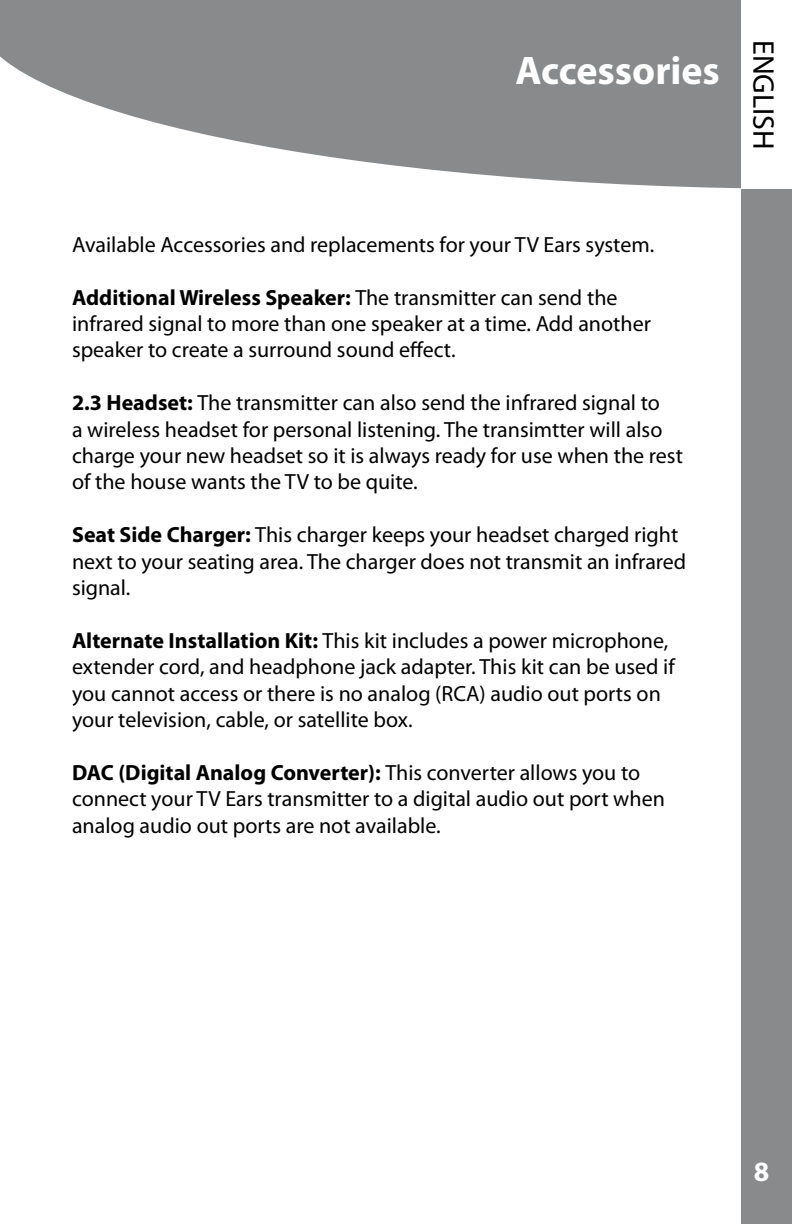
<style>
.page{position:relative;width:792px;height:1224px;background:#fff}
.page>*{position:absolute;margin:0;border:0;box-sizing:border-box;transform-origin:0 0}
.t1{font:700 40px "Myriad Pro";color:#fff}
.t2{font:30px "Myriad Pro";color:#000}
.t3{font:700 28px "Myriad Pro";color:#fff}
.t4{font:22px/26.4px "Myriad Pro";color:#000}
.s1{font-weight:700}
</style>
<div class="page">
<svg style="left:0;top:0;width:741px;height:189px;fill:#888a8c"></svg>
<div style="left:741px;top:0;width:51px;height:1224px;background:#888a8c"></div>
<div style="left:741px;top:0;width:51px;height:189px;background:#fff"></div>
<h1 class="t1" style="left:516px;top:44px;width:206px">Accessories</h1>
<h2 class="t2" style="left:782px;top:40px;width:111px;rotate:90deg">ENGLISH</h2>
<p class="t4" style="left:72px;top:231px;width:584px">Available Accessories and replacements for your TV Ears system.</p>
<p class="t4" style="left:72px;top:284px;width:580px"><span class="s1">Additional Wireless Speaker:</span> The transmitter can send the infrared signal to more than one speaker at a time. Add another speaker to create a surround sound effect.</p>
<p class="t4" style="left:72px;top:389px;width:612px"><span class="s1">2.3 Headset:</span> The transmitter can also send the infrared signal to<br>a wireless headset for personal listening. The transimtter will also charge your new headset so it is always ready for use when the rest of the house wants the TV to be quite.</p>
<p class="t4" style="left:72px;top:521px;width:616px"><span class="s1">Seat Side Charger:</span> This charger keeps your headset charged right next to your seating area. The charger does not transmit an infrared signal.</p>
<p class="t4" style="left:72px;top:627px;width:604px"><span class="s1">Alternate Installation Kit:</span> This kit includes a power microphone, extender cord, and headphone jack adapter. This kit can be used if you cannot access or there is no analog (RCA) audio out ports on your television, cable, or satellite box.</p>
<p class="t4" style="left:72px;top:759px;width:594px"><span class="s1">DAC (Digital Analog Converter):</span> This converter allows you to connect your TV Ears transmitter to a digital audio out port when analog audio out ports are not available.</p>
<p class="t3" style="left:754px;top:1153px;width:17px">8</p>
</div>
